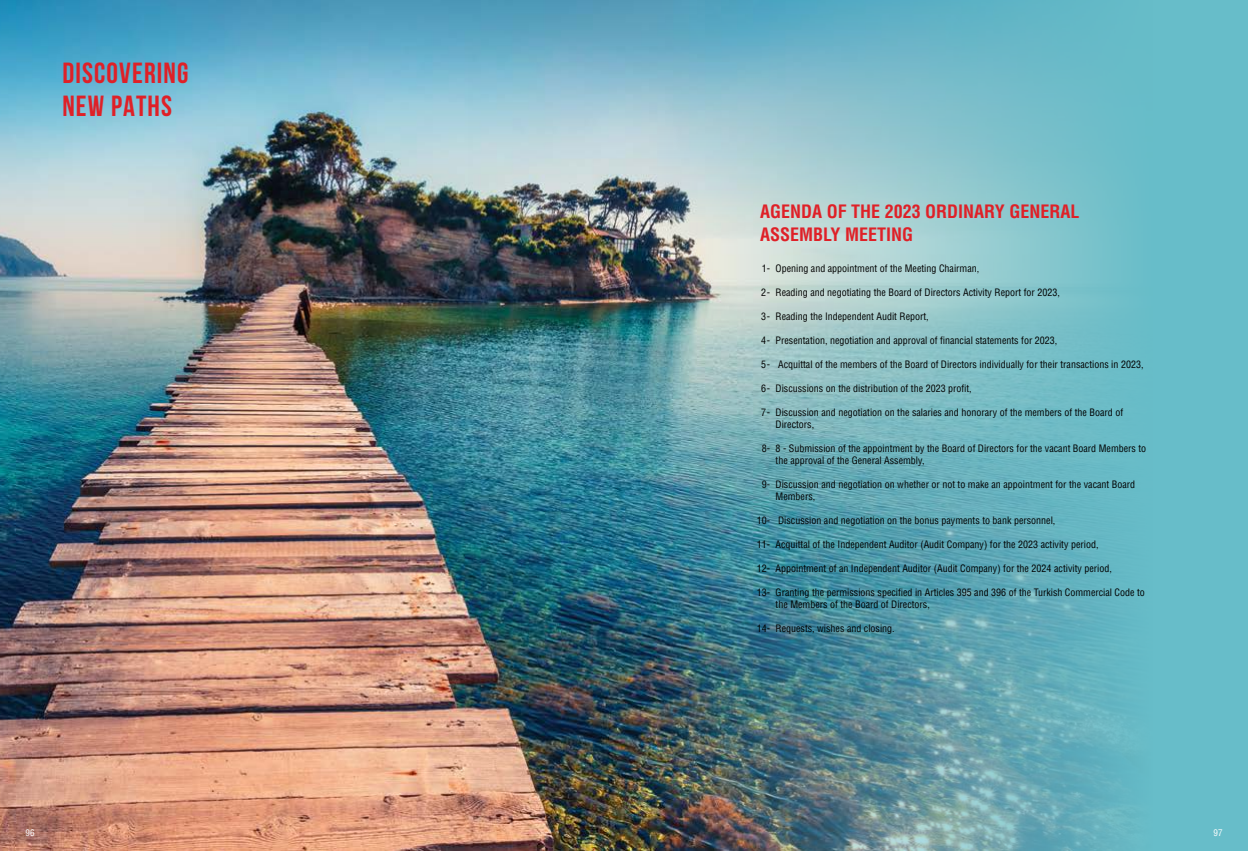
<style>
.page{position:relative;width:1248px;height:851px;background:#fff}
.page>*{position:absolute;margin:0;border:0;box-sizing:border-box;transform-origin:0 0}
.t1{font:700 29.1px/32.6px "Bebas Neue";letter-spacing:.04em;color:#df2027}
.t2{font:700 condensed 18px/23px "Helvetica LT Std";color:#df2027}
.t3{font:condensed 10px/12px "Helvetica LT Std";color:#000}
.t4{font:condensed 9px "Helvetica LT Std";color:#fff}
</style>
<div class="page">
<img style="left:0;top:0;width:468px;height:850px">
<img style="left:468px;top:0;width:779px;height:850px">
<h1 class="t1" style="left:62px;top:57px;width:128px">DISCOVERING<br>NEW PATHS</h1>
<h2 class="t2" style="left:760px;top:200px;width:321px">AGENDA OF THE 2023 ORDINARY GENERAL<br>ASSEMBLY MEETING</h2>
<p class="t3" style="left:775px;top:262px;width:205px">Opening and appointment of the Meeting Chairman,</p>
<p class="t3" style="left:775px;top:286px;width:286px">Reading and negotiating the Board of Directors Activity Report for 2023,</p>
<p class="t3" style="left:775px;top:310px;width:155px">Reading the Independent Audit Report,</p>
<p class="t3" style="left:775px;top:334px;width:283px">Presentation, negotiation and approval of financial statements for 2023,</p>
<p class="t3" style="left:778px;top:358px;width:367px">Acquittal of the members of the Board of Directors individually for their transactions in 2023,</p>
<p class="t3" style="left:775px;top:382px;width:198px">Discussions on the distribution of the 2023 profit,</p>
<p class="t3" style="left:775px;top:406px;width:349px">Discussion and negotiation on the salaries and honorary of the members of the Board of<br>Directors,</p>
<p class="t3" style="left:775px;top:442px;width:372px">8 - Submission of the appointment by the Board of Directors for the vacant Board Members to the approval of the General Assembly,</p>
<p class="t3" style="left:775px;top:478px;width:361px">Discussion and negotiation on whether or not to make an appointment for the vacant Board<br>Members,</p>
<p class="t3" style="left:778px;top:514px;width:279px">Discussion and negotiation on the bonus payments to bank personnel,</p>
<p class="t3" style="left:775px;top:538px;width:324px">Acquittal of the Independent Auditor (Audit Company) for the 2023 activity period,</p>
<p class="t3" style="left:775px;top:562px;width:338px">Appointment of an Independent Auditor (Audit Company) for the 2024 activity period,</p>
<p class="t3" style="left:775px;top:586px;width:370px">Granting the permissions specified in Articles 395 and 396 of the Turkish Commercial Code to the Members of the Board of Directors,</p>
<p class="t3" style="left:775px;top:622px;width:121px">Requests, wishes and closing.</p>
<p class="t3" style="left:761px;top:262px;width:10px">1-</p>
<p class="t3" style="left:761px;top:286px;width:10px">2-</p>
<p class="t3" style="left:761px;top:310px;width:10px">3-</p>
<p class="t3" style="left:761px;top:334px;width:10px">4-</p>
<p class="t3" style="left:761px;top:358px;width:10px">5-</p>
<p class="t3" style="left:761px;top:382px;width:10px">6-</p>
<p class="t3" style="left:761px;top:406px;width:10px">7-</p>
<p class="t3" style="left:761px;top:442px;width:10px">8-</p>
<p class="t3" style="left:761px;top:478px;width:10px">9-</p>
<p class="t3" style="left:756px;top:514px;width:15px">10-</p>
<p class="t3" style="left:756px;top:538px;width:15px">11-</p>
<p class="t3" style="left:756px;top:562px;width:15px">12-</p>
<p class="t3" style="left:756px;top:586px;width:15px">13-</p>
<p class="t3" style="left:756px;top:622px;width:15px">14-</p>
<p class="t4" style="left:25px;top:827px;width:10px">96</p>
<p class="t4" style="left:1213px;top:827px;width:10px">97</p>
</div>
